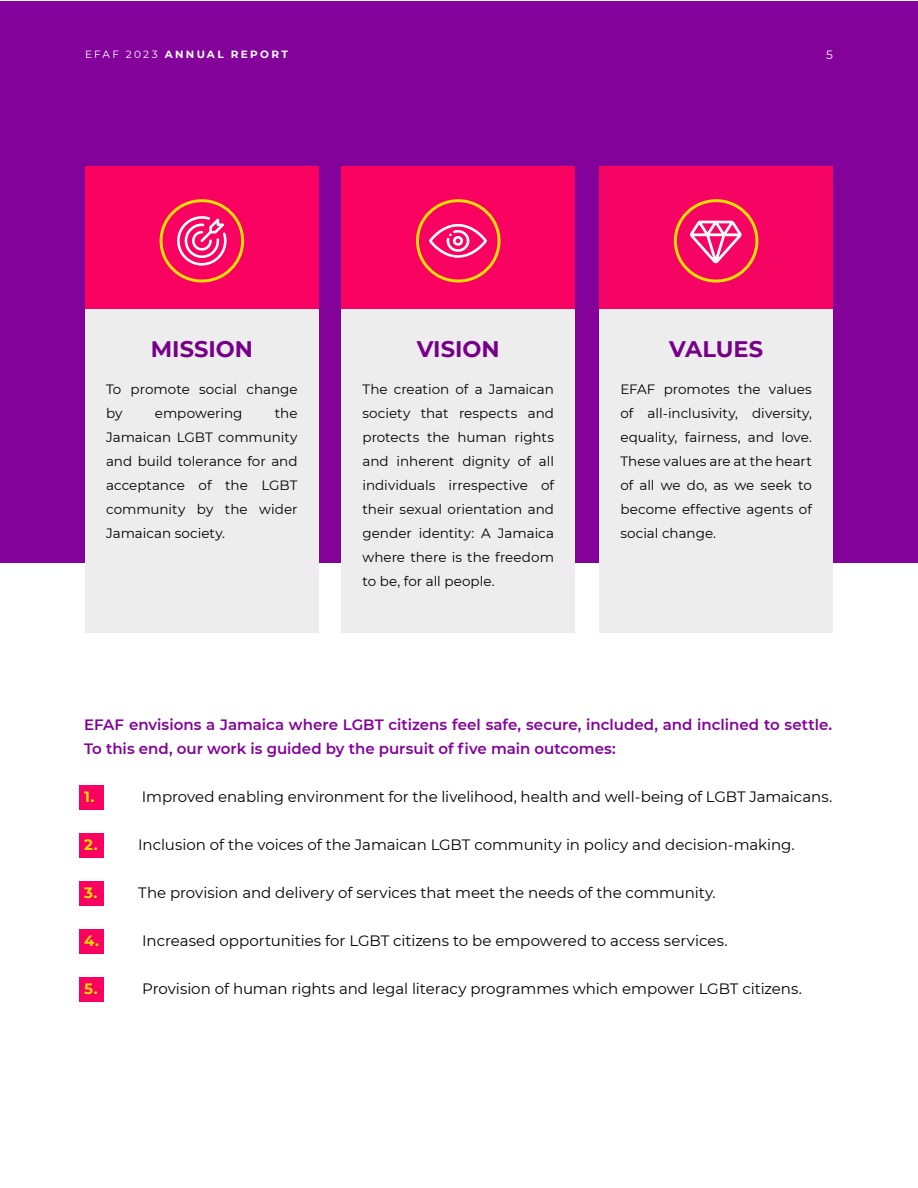
<style>
.page{position:relative;width:918px;height:1188px;background:#fff}
.page>*{position:absolute;margin:0;border:0;box-sizing:border-box;transform-origin:0 0}
.t1{font:700 22.5px "Montserrat";color:#708}
.t2{font:15px "Montserrat";letter-spacing:-.005em;color:#000}
.t3{font:600 15px/24px "Montserrat";color:#83029a}
.t4{font:700 15px "Montserrat";color:#f7df01}
.t5{font:13.5px/24px "Montserrat";color:#000;text-align:justify}
.t6{font:12px "Montserrat";color:#fff}
.t7{font:700 10.5px "Montserrat";letter-spacing:.22em;color:#fff}
.s1{font-weight:400}
</style>
<div class="page">
<div style="left:79px;top:833px;width:24px;height:25px;background:#f90161"></div>
<div style="left:79px;top:881px;width:24px;height:25px;background:#f90161"></div>
<div style="left:79px;top:929px;width:24px;height:25px;background:#f90161"></div>
<div style="left:79px;top:977px;width:24px;height:25px;background:#f90161"></div>
<div style="left:79px;top:785px;width:24px;height:24px;background:#f90161"></div>
<div style="left:0;top:1px;width:918px;height:561px;background:#83029a"></div>
<div style="left:341px;top:166px;width:234px;height:156px;background:#f90161"></div>
<div style="left:341px;top:309px;width:234px;height:324px;background:#ededee"></div>
<div style="left:85px;top:166px;width:234px;height:156px;background:#f90161"></div>
<div style="left:85px;top:309px;width:234px;height:324px;background:#ededee"></div>
<div style="left:599px;top:166px;width:234px;height:156px;background:#f50463"></div>
<div style="left:599px;top:309px;width:234px;height:324px;background:#ededee"></div>
<div style="left:160px;top:199px;width:84px;height:84px;border:3px solid #f7df03;border-radius:50%"></div>
<div style="left:416px;top:199px;width:85px;height:84px;border:3px solid #f7df03;border-radius:50%"></div>
<div style="left:674px;top:199px;width:84px;height:84px;border:3px solid #f7df03;border-radius:50%"></div>
<svg style="left:177px;top:216px;width:50px;height:50px"></svg>
<svg style="left:429px;top:224px;width:58px;height:34px"></svg>
<svg style="left:690px;top:221px;width:52px;height:43px"></svg>
<p class="t7" style="left:85px;top:47px;width:204px"><span class="s1">EFAF 2023</span> ANNUAL REPORT</p>
<p class="t6" style="left:826px;top:46px;width:8px">5</p>
<h1 class="t1" style="left:151px;top:333px;width:104px">MISSION</h1>
<h1 class="t1" style="left:417px;top:333px;width:84px">VISION</h1>
<h1 class="t1" style="left:669px;top:333px;width:95px">VALUES</h1>
<p class="t5" style="left:106px;top:377px;width:193px">To promote social change by</p>
<p class="t5" style="left:106px;top:401px;width:193px;text-indent:169px">the Jamaican LGBT community and build tolerance for and acceptance of the LGBT community by the wider Jamaican society.</p>
<p class="t5" style="left:155px;top:401px;width:89px">empowering</p>
<p class="t5" style="left:362px;top:377px;width:193px">The creation of a Jamaican society that respects and protects the human rights and inherent dignity of all individuals irrespective of their sexual orientation and gender identity: A Jamaica where there is the freedom to be, for all people.</p>
<p class="t5" style="left:620px;top:377px;width:193px">EFAF promotes the values of all-inclusivity, diversity, equality, fairness, and love.<br>These values are at the heart of all we do, as we seek to become effective agents of social change.</p>
<p class="t3" style="left:84px;top:712px;width:749px">EFAF envisions a Jamaica where LGBT citizens feel safe, secure, included, and inclined to settle.<br>To this end, our work is guided by the pursuit of five main outcomes:</p>
<p class="t4" style="left:84px;top:786px;width:12px">1.</p>
<p class="t2" style="left:142px;top:787px;width:692px">Improved enabling environment for the livelihood, health and well-being of LGBT Jamaicans.</p>
<p class="t4" style="left:84px;top:834px;width:15px">2.</p>
<p class="t2" style="left:138px;top:835px;width:658px">Inclusion of the voices of the Jamaican LGBT community in policy and decision-making.</p>
<p class="t4" style="left:84px;top:882px;width:15px">3.</p>
<p class="t2" style="left:138px;top:883px;width:579px">The provision and delivery of services that meet the needs of the community.</p>
<p class="t4" style="left:84px;top:930px;width:16px">4.</p>
<p class="t2" style="left:142px;top:931px;width:587px">Increased opportunities for LGBT citizens to be empowered to access services.</p>
<p class="t4" style="left:84px;top:978px;width:15px">5.</p>
<p class="t2" style="left:142px;top:979px;width:661px">Provision of human rights and legal literacy programmes which empower LGBT citizens.</p>
</div>
